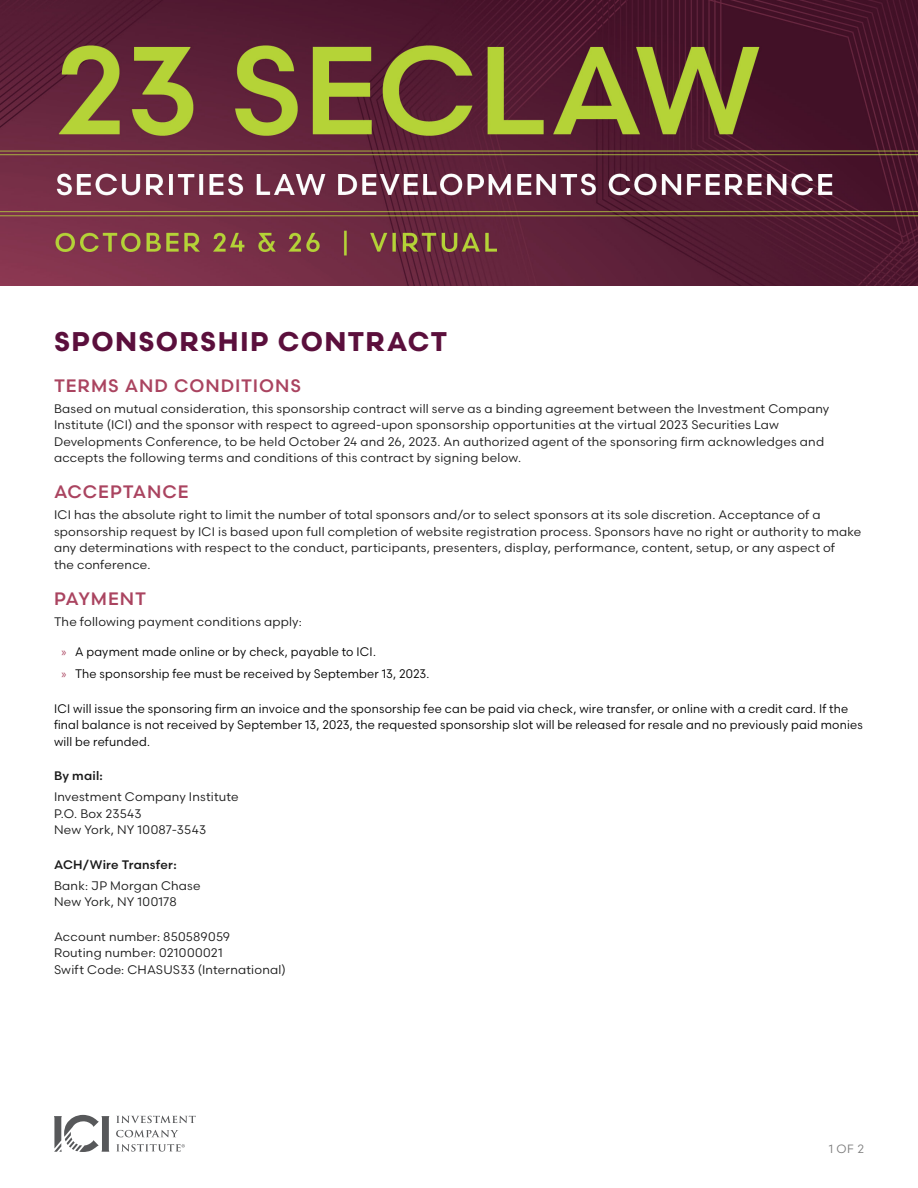
<style>
.page{position:relative;width:918px;height:1188px;background:#fff}
.page>*{position:absolute;margin:0;border:0;box-sizing:border-box;transform-origin:0 0}
.form_type{font:700 27px "Scandia";letter-spacing:.05em;color:#5b0f3c}
.heading_3{font:500 18px "Scandia";letter-spacing:.05em;color:#aa4460}
.text{font:12.3px/16.5px "Scandia";letter-spacing:.015em;color:#1a1a1a}
.text-2{font:12.3px/16.5px "Scandia";letter-spacing:.015em;color:#000;scale:.95 1}
.text-3{font:500 12.3px "Scandia";letter-spacing:.02em;color:#1a1a1a}
.t1{font:12px "Scandia";color:#808080}
.s1{font-family:"Myriad Pro";color:#aa4460}
</style>
<div class="page">
<svg style="left:116px;top:1116px;width:80px;height:7px"></svg>
<svg style="left:116px;top:1130px;width:62px;height:7px"></svg>
<svg style="left:54px;top:1115px;width:55px;height:37px"></svg>
<svg style="left:116px;top:1144px;width:69px;height:8px"></svg>
<img style="left:0;top:0;width:918px;height:286px">
<p class="form_type" style="left:54px;top:325px;width:395px">SPONSORSHIP CONTRACT</p>
<p class="heading_3" style="left:54px;top:374px;width:249px">TERMS AND CONDITIONS</p>
<p class="text" style="left:54px;top:400px;width:777px">Based on mutual consideration, this sponsorship contract will serve as a binding agreement between the Investment Company Institute (ICI) and the sponsor with respect to agreed-upon sponsorship opportunities at the virtual 2023 Securities Law Developments Conference, to be held October 24 and 26, 2023. An authorized agent of the sponsoring firm acknowledges and accepts the following terms and conditions of this contract by signing below.</p>
<p class="heading_3" style="left:54px;top:481px;width:136px">ACCEPTANCE</p>
<p class="text" style="left:54px;top:507px;width:809px">ICI has the absolute right to limit the number of total sponsors and/or to select sponsors at its sole discretion. Acceptance of a sponsorship request by ICI is based upon full completion of website registration process. Sponsors have no right or authority to make any determinations with respect to the conduct, participants, presenters, display, performance, content, setup, or any aspect of<br>the conference.</p>
<p class="heading_3" style="left:54px;top:587px;width:94px">PAYMENT</p>
<p class="text" style="left:54px;top:613px;width:249px">The following payment conditions apply:</p>
<p class="text-2" style="left:62px;top:643px;width:333px"><span class="s1">»</span> A payment made online or by check, payable to ICI.</p>
<p class="text-2" style="left:62px;top:666px;width:389px"><span class="s1">»</span> The sponsorship fee must be received by September 13, 2023.</p>
<p class="text-2" style="left:54px;top:700px;width:853px">ICI will issue the sponsoring firm an invoice and the sponsorship fee can be paid via check, wire transfer, or online with a credit card. If the final balance is not received by September 13, 2023, the requested sponsorship slot will be released for resale and no previously paid monies will be refunded.</p>
<p class="text-3" style="left:54px;top:768px;width:50px">By mail:</p>
<p class="text" style="left:54px;top:789px;width:186px">Investment Company Institute<br>P.O. Box 23543<br>New York, NY 10087-3543</p>
<p class="text-3" style="left:54px;top:857px;width:124px">ACH/Wire Transfer:</p>
<p class="text" style="left:54px;top:877px;width:148px">Bank: JP Morgan Chase<br>New York, NY 100178</p>
<p class="text" style="left:54px;top:928px;width:233px">Account number: 850589059<br>Routing number: 021000021<br>Swift Code: CHASUS33 (International)</p>
<p class="t1" style="left:829px;top:1142px;width:37px">1 OF 2</p>
</div>
